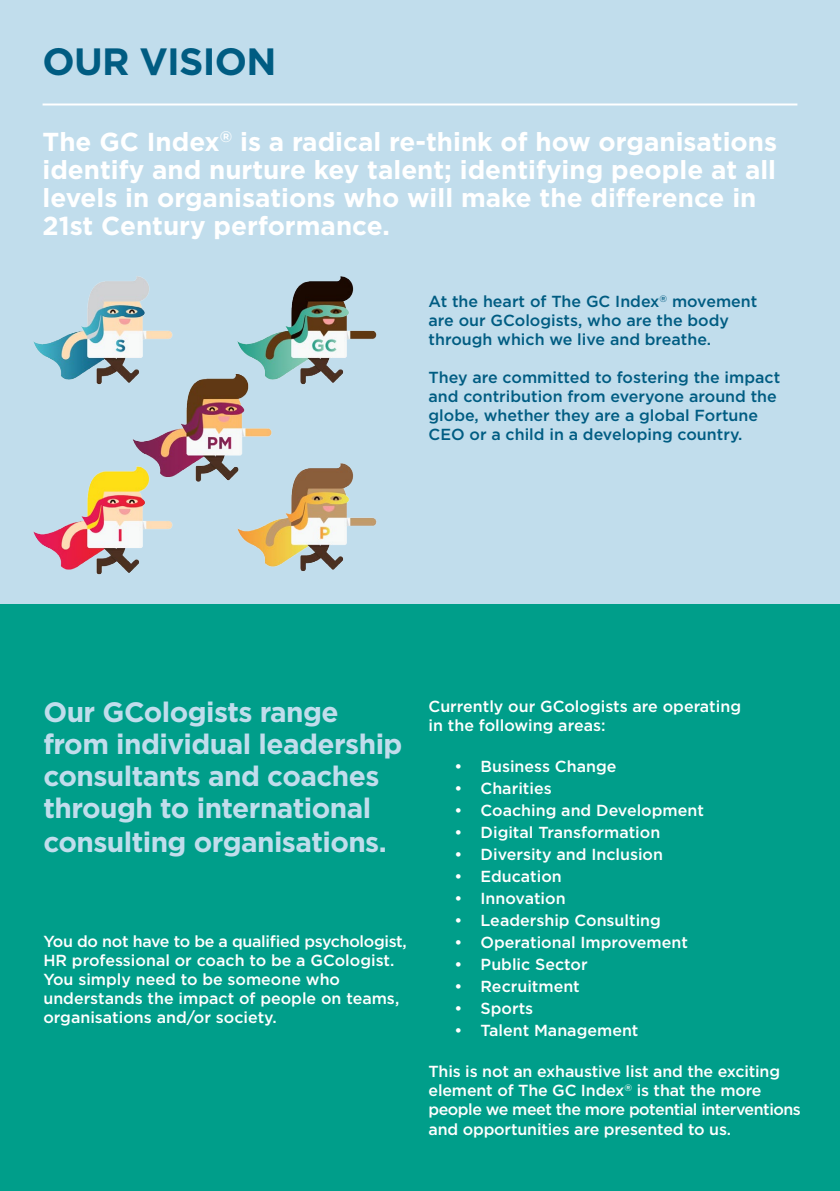
<style>
.page{position:relative;width:840px;height:1191px;background:#fff}
.page>*{position:absolute;margin:0;border:0;box-sizing:border-box;transform-origin:0 0}
.t1{font:700 38px "Gotham";color:#005c82}
.t2{font:700 28px/32.6px "Gotham";letter-spacing:-.02em;color:#c1ddec}
.t3{font:700 26px/28px "Gotham";color:#fff}
.t4{font:500 16px/19px "Gotham";color:#fff}
.t5{font:500 16px/19px "Gotham";color:#005c82}
</style>
<div class="page">
<div style="left:0;top:0;width:839px;height:626px;background:#c1ddec"></div>
<div style="left:0;top:604px;width:839px;height:587px;background:#009e8a"></div>
<hr style="left:43px;top:103px;width:754px;height:2px;background:#fff">
<img style="left:33px;top:276px;width:344px;height:299px">
<h1 class="t1" style="left:43px;top:40px;width:229px">Our Vision</h1>
<h3 class="t3" style="left:43px;top:127px;width:735px">The GC I ndex<sup>®</sup> is a radical re-think of how organisations identify and nurture key talent; identifying people at all levels in organisations who will make the difference in 21st Century performance.</h3>
<p class="t5" style="left:428px;top:291px;width:330px">At the heart of The GC Index<sup>®</sup> movement are our GCologists, who are the body through which we live and breathe.</p>
<p class="t5" style="left:428px;top:367px;width:353px">They are committed to fostering the impact and contribution from everyone around the globe, whether they are a global Fortune CEO or a child in a developing country.</p>
<h2 class="t2" style="left:43px;top:695px;width:360px">Our GCologists range from individual leadership consultants and coaches through to international consulting organisations.</h2>
<p class="t4" style="left:43px;top:931px;width:365px">You do not have to be a qualified psychologist, HR professional or coach to be a GCologist.<br>You simply need to be someone who understands the impact of people on teams, organisations and/or society.</p>
<p class="t4" style="left:428px;top:696px;width:314px">Currently our GCologists are operating in the following areas:</p>
<p class="t4" style="left:454px;top:756px;width:163px">• Business Change</p>
<p class="t4" style="left:454px;top:778px;width:99px">• Charities</p>
<p class="t4" style="left:454px;top:800px;width:251px">• Coaching and Development</p>
<p class="t4" style="left:454px;top:822px;width:207px">• Digital Transformation</p>
<p class="t4" style="left:454px;top:844px;width:210px">• Diversity and Inclusion</p>
<p class="t4" style="left:454px;top:866px;width:109px">• Education</p>
<p class="t4" style="left:454px;top:889px;width:112px">• Innovation</p>
<p class="t4" style="left:454px;top:911px;width:208px">• Leadership Consulting</p>
<p class="t4" style="left:454px;top:933px;width:235px">• Operational Improvement</p>
<p class="t4" style="left:454px;top:955px;width:134px">• Public Sector</p>
<p class="t4" style="left:454px;top:977px;width:127px">• Recruitment</p>
<p class="t4" style="left:454px;top:999px;width:80px">• Sports</p>
<p class="t4" style="left:454px;top:1021px;width:185px">• Talent Management</p>
<p class="t4" style="left:428px;top:1062px;width:374px">This is not an exhaustive list and the exciting element of The GC Index<sup>®</sup> is that the more people we meet the more potential interventions and opportunities are presented to us.</p>
</div>
